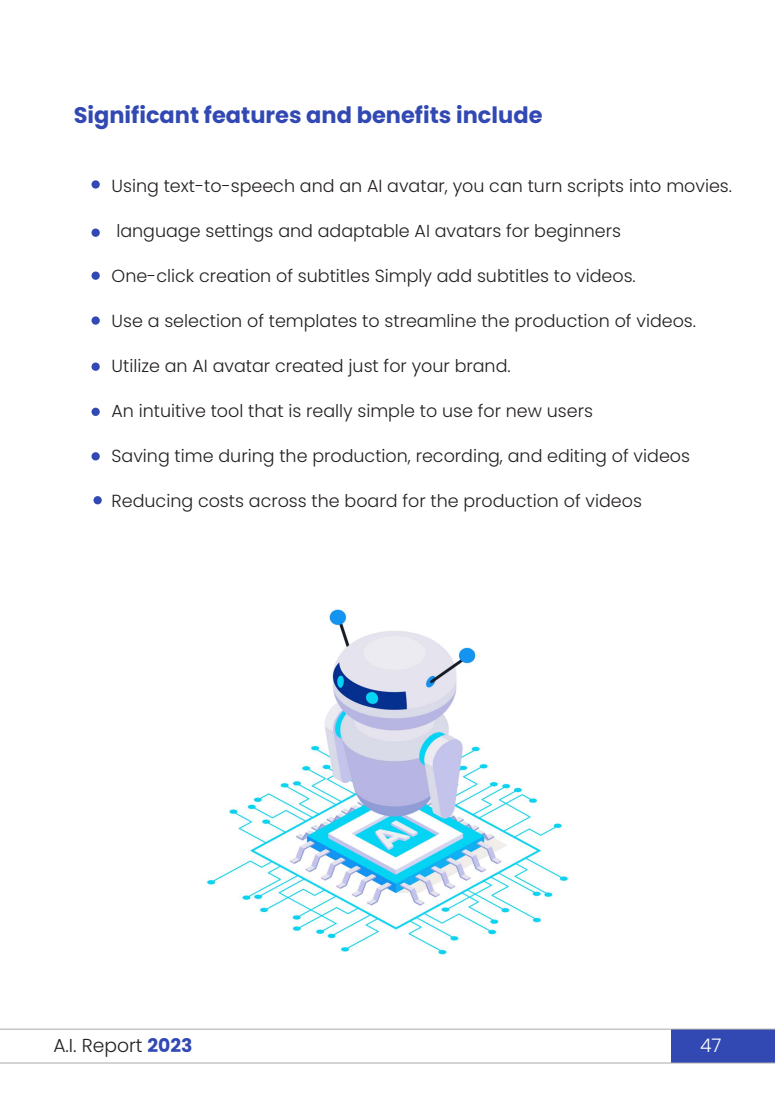
<style>
.page{position:relative;width:775px;height:1097px;background:#fff}
.page>*{position:absolute;margin:0;border:0;box-sizing:border-box;transform-origin:0 0}
.t1{font:700 22.5px "Poppins";color:#3249b3}
.t2{font:300 18.75px "Poppins";color:#231f20}
.t3{font:300 18.75px "Poppins";color:#fff}
.t4{font:300 17.5px "Poppins";color:#231f20}
.s1{font-weight:700;color:#3249b3}
</style>
<div class="page">
<div style="left:672px;top:1028px;width:103px;height:34px;background:#3249b3"></div>
<hr style="left:0;top:1062px;width:775px;height:1px;background:#a9a9aa">
<hr style="left:0;top:1028px;width:775px;height:1px;background:#a9a9aa">
<div style="left:92px;top:180px;width:8px;height:8px;background:#3249b3;border-radius:50%"></div>
<div style="left:92px;top:228px;width:8px;height:9px;background:#3249b3;border-radius:50%"></div>
<div style="left:92px;top:271px;width:8px;height:9px;background:#3249b3;border-radius:50%"></div>
<div style="left:92px;top:316px;width:8px;height:8px;background:#3249b3;border-radius:50%"></div>
<div style="left:92px;top:362px;width:8px;height:9px;background:#3249b3;border-radius:50%"></div>
<div style="left:92px;top:407px;width:8px;height:9px;background:#3249b3;border-radius:50%"></div>
<div style="left:92px;top:452px;width:8px;height:8px;background:#3249b3;border-radius:50%"></div>
<div style="left:93px;top:496px;width:9px;height:8px;background:#3249b3;border-radius:50%"></div>
<img style="left:206px;top:609px;width:363px;height:348px">
<p class="t1" style="left:74px;top:103px;width:470px">Significant features and benefits include</p>
<p class="t4" style="left:112px;top:175px;width:622px">Using text-to-speech and an AI avatar, you can turn scripts into movies.</p>
<p class="t4" style="left:116px;top:220px;width:506px">language settings and adaptable AI avatars for beginners</p>
<p class="t4" style="left:112px;top:265px;width:526px">One-click creation of subtitles Simply add subtitles to videos.</p>
<p class="t4" style="left:112px;top:310px;width:586px">Use a selection of templates to streamline the production of videos.</p>
<p class="t4" style="left:112px;top:355px;width:401px">Utilize an AI avatar created just for your brand.</p>
<p class="t4" style="left:112px;top:400px;width:483px">An intuitive tool that is really simple to use for new users</p>
<p class="t4" style="left:112px;top:445px;width:580px">Saving time during the production, recording, and editing of videos</p>
<p class="t4" style="left:112px;top:490px;width:532px">Reducing costs across the board for the production of videos</p>
<p class="t2" style="left:53px;top:1034px;width:141px">A.I. Report <span class="s1">2023</span></p>
<p class="t3" style="left:700px;top:1034px;width:23px">47</p>
</div>
